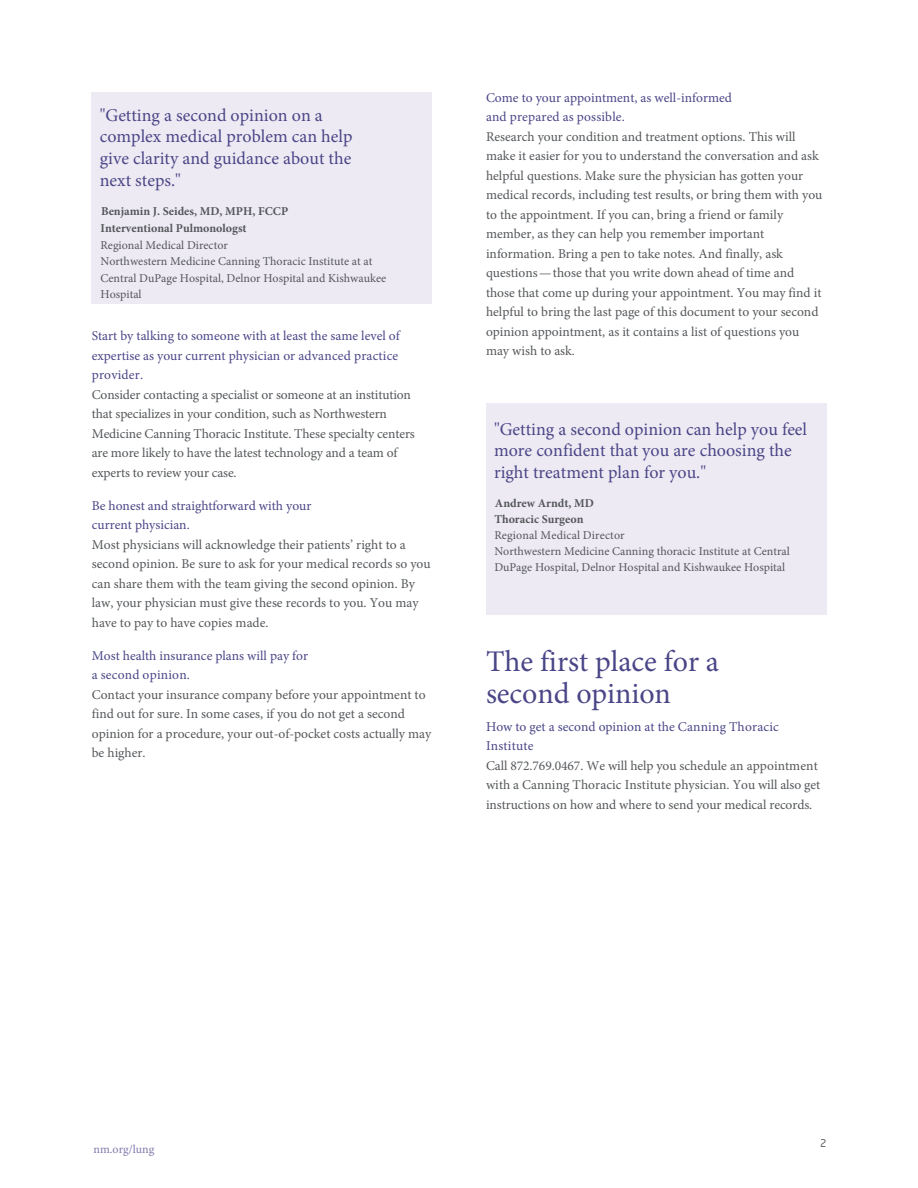
<style>
.page{position:relative;width:918px;height:1188px;background:#fff}
.page>*{position:absolute;margin:0;border:0;box-sizing:border-box;transform-origin:0 0}
.NM_-_Body_Copy{font:30px/32.2px "Minion Pro";color:#4a4687}
.NM_-_Body_Copy-2{font:18px/21.9px "Minion Pro";color:#4a4687}
.NM_-_Body_Copy-3{font:13.5px/19.5px "Minion Pro";color:#54575a}
.NM_-_Body_Copy-4{font:12px/16.5px "Minion Pro";color:#54575a}
.t1{font:12px "Minion Pro";color:#8378ab}
.NM_-_Folio_Right{font:10.5px "Neo Sans Pro";color:#54575a}
.s1{font-weight:700}
.s2{color:#4a4687}
</style>
<div class="page">
<div style="left:92px;top:92px;width:340px;height:212px;background:#eeeaf3"></div>
<div style="left:486px;top:403px;width:341px;height:212px;background:#eeeaf3"></div>
<p class="NM_-_Body_Copy-2" style="left:100px;top:104px;width:254px">"Getting a second opinion on a complex medical problem can help give clarity and guidance about the next steps."</p>
<p class="NM_-_Body_Copy-4" style="left:100px;top:203px;width:287px"><span class="s1">Benjamin J. Seides, MD, MPH, FCCP<br>Interventional Pulmonologst<br></span>Regional Medical Director<br>Northwestern Medicine Canning Thoracic Institute at at Central DuPage Hospital, Delnor Hospital and Kishwaukee Hospital</p>
<p class="NM_-_Body_Copy-3" style="left:92px;top:326px;width:325px"><span class="s2">Start by talking to someone with at least the same level of expertise as your current physician or advanced practice provider.<br></span>Consider contacting a specialist or someone at an institution that specializes in your condition, such as Northwestern Medicine Canning Thoracic Institute. These specialty centers are more likely to have the latest technology and a team of experts to review your case.</p>
<p class="NM_-_Body_Copy-3" style="left:92px;top:496px;width:340px"><span class="s2">Be honest and straightforward with your<br>current physician.<br></span>Most physicians will acknowledge their patients’ right to a second opinion. Be sure to ask for your medical records so you can share them with the team giving the second opinion. By law, your physician must give these records to you. You may have to pay to have copies made.</p>
<p class="NM_-_Body_Copy-3" style="left:92px;top:646px;width:341px"><span class="s2">Most health insurance plans will pay for<br>a second opinion.<br></span>Contact your insurance company before your appointment to find out for sure. In some cases, if you do not get a second opinion for a procedure, your out-of-pocket costs actually may be higher.</p>
<p class="NM_-_Body_Copy-3" style="left:486px;top:88px;width:338px"><span class="s2">Come to your appointment, as well-informed<br>and prepared as possible.<br></span>Research your condition and treatment options. This will make it easier for you to understand the conversation and ask helpful questions. Make sure the physician has gotten your medical records, including test results, or bring them with you to the appointment. If you can, bring a friend or family member, as they can help you remember important information. Bring a pen to take notes. And finally, ask questions — those that you write down ahead of time and those that come up during your appointment. You may find it helpful to bring the last page of this document to your second opinion appointment, as it contains a list of questions you may wish to ask.</p>
<p class="NM_-_Body_Copy-2" style="left:494px;top:418px;width:315px">"Getting a second opinion can help you feel more confident that you are choosing the right treatment plan for you."</p>
<p class="NM_-_Body_Copy-4" style="left:494px;top:495px;width:297px;line-height:16px"><span class="s1">Andrew Arndt, MD<br>Thoracic Surgeon<br></span>Regional Medical Director<br>Northwestern Medicine Canning thoracic Institute at Central DuPage Hospital, Delnor Hospital and Kishwaukee Hospital</p>
<p class="NM_-_Body_Copy" style="left:486px;top:645px;width:235px">The first place for a second opinion</p>
<p class="NM_-_Body_Copy-3" style="left:486px;top:717px;width:336px"><span class="s2">How to get a second opinion at the Canning Thoracic Institute<br></span>Call 872.769.0467. We will help you schedule an appointment with a Canning Thoracic Institute physician. You will also get instructions on how and where to send your medical records.</p>
<p class="t1" style="left:93px;top:1141px;width:62px">nm.org/lung</p>
<p class="NM_-_Folio_Right" style="left:820px;top:1137px;width:8px">2</p>
</div>
